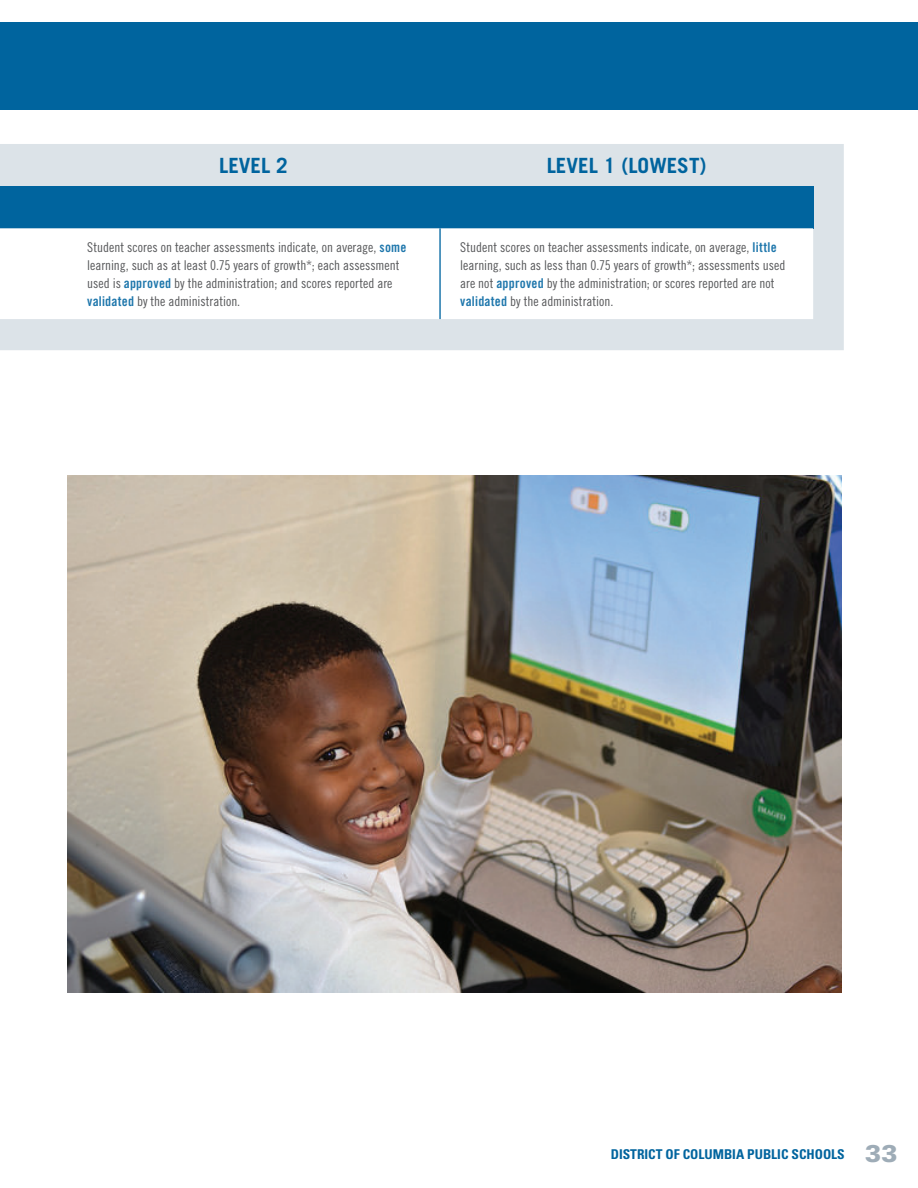
<style>
.page{position:relative;width:918px;height:1188px;background:#fff}
.page>*{position:absolute;margin:0;border:0;box-sizing:border-box;transform-origin:0 0}
.t1{font:700 21px "Trade Gothic LT Std";color:#00649e}
.t2{font:13.5px/18px "Trade Gothic LT Std Cn 18";color:#57585a}
.t3{font:700 condensed 13.5px "Univers LT Std";color:#00649e}
.s1{font-family:"Trade Gothic LT Std Bd Cn 20";color:#1f77ac}
.s2{font-weight:900;font-stretch:normal;font-size:24px;color:#9eacb7}
</style>
<div class="page">
<div style="left:0;top:144px;width:844px;height:206px;background:#dce3e8"></div>
<div style="left:0;top:186px;width:813px;height:42px;background:#00649e"></div>
<svg style="left:0;top:228px;width:813px;height:91px"></svg>
<hr style="left:439px;top:228px;width:2px;height:91px;background:#1f77ac">
<div style="left:0;top:23px;width:918px;height:87px;background:#00649e"></div>
<img style="left:68px;top:476px;width:774px;height:516px">
<h1 class="t1" style="left:219px;top:152px;width:70px">LEVEL 2</h1>
<h1 class="t1" style="left:547px;top:152px;width:161px">LEVEL 1 (LOWEST)</h1>
<p class="t2" style="left:87px;top:238px;width:321px">Student scores on teacher assessments indicate, on average, <span class="s1">some </span>learning, such as at least 0.75 years of growth*; each assessment used is <span class="s1">approved</span> by the administration; and scores reported are <span class="s1">validated</span> by the administration.</p>
<p class="t2" style="left:460px;top:238px;width:327px">Student scores on teacher assessments indicate, on average, <span class="s1">little </span>learning, such as less than 0.75 years of growth*; assessments used are not <span class="s1">approved</span> by the administration; or scores reported are not <span class="s1">validated</span> by the administration.</p>
<p class="t3" style="left:611px;top:1145px;width:288px">DISTRICT OF COLUMBIA PUBLIC SCHOOLS <span class="s2">33</span></p>
</div>
